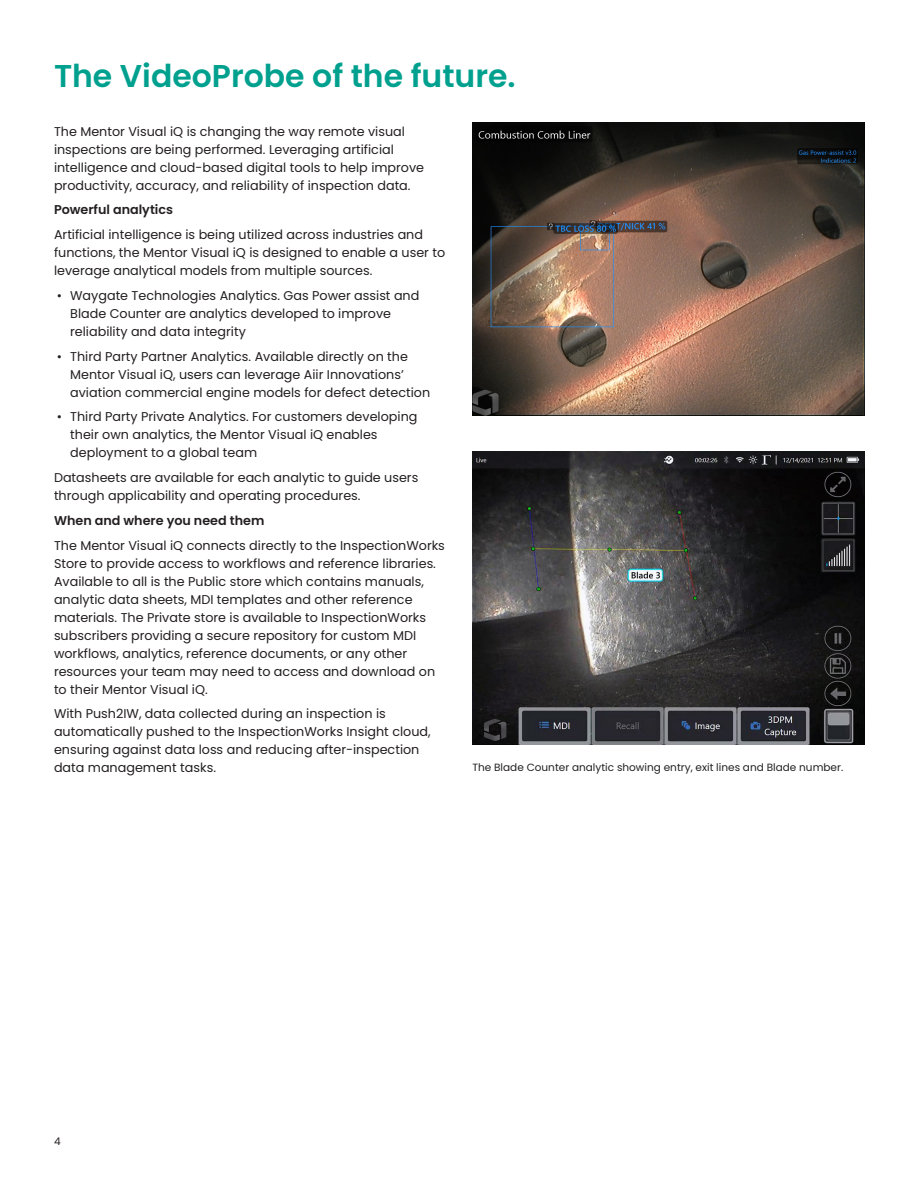
<style>
.page{position:relative;width:918px;height:1188px;background:#fff}
.page>*{position:absolute;margin:0;border:0;box-sizing:border-box;transform-origin:0 0}
._21pt-subhead{font:600 31.5px "Poppins";color:#00a08f}
._8_5pt-body_text{font:12.75px/18px "Poppins";color:#231f20}
._8_5pt-body_text-2{font:600 12.75px "Poppins";color:#231f20}
._7pt-caption{font:10.5px "Poppins";color:#231f20}
</style>
<div class="page">
<img style="left:472px;top:122px;width:392px;height:294px">
<img style="left:472px;top:451px;width:392px;height:294px">
<p class="_21pt-subhead" style="left:54px;top:58px;width:463px">The VideoProbe of the future.</p>
<p class="_8_5pt-body_text" style="left:54px;top:122px;width:372px">The Mentor Visual iQ is changing the way remote visual inspections are being performed. Leveraging artificial intelligence and cloud-based digital tools to help improve productivity, accuracy, and reliability of inspection data.</p>
<p class="_8_5pt-body_text-2" style="left:54px;top:202px;width:121px">Powerful analytics</p>
<p class="_8_5pt-body_text" style="left:54px;top:226px;width:393px">Artificial intelligence is being utilized across industries and functions, the Mentor Visual iQ is designed to enable a user to leverage analytical models from multiple sources.</p>
<p class="_8_5pt-body_text" style="left:70px;top:286px;width:351px;text-indent:-14px">• Waygate Technologies Analytics. Gas Power assist and<br>Blade Counter are analytics developed to improve reliability and data integrity</p>
<p class="_8_5pt-body_text" style="left:70px;top:347px;width:362px;text-indent:-14px">• Third Party Partner Analytics. Available directly on the<br>Mentor Visual iQ, users can leverage Aiir Innovations’ aviation commercial engine models for defect detection</p>
<p class="_8_5pt-body_text" style="left:70px;top:408px;width:349px;text-indent:-14px">• Third Party Private Analytics. For customers developing their own analytics, the Mentor Visual iQ enables deployment to a global team</p>
<p class="_8_5pt-body_text" style="left:54px;top:469px;width:366px">Datasheets are available for each analytic to guide users through applicability and operating procedures.</p>
<p class="_8_5pt-body_text-2" style="left:54px;top:513px;width:212px">When and where you need them</p>
<p class="_8_5pt-body_text" style="left:54px;top:536px;width:392px">The Mentor Visual iQ connects directly to the InspectionWorks Store to provide access to workflows and reference libraries.<br>Available to all is the Public store which contains manuals, analytic data sheets, MDI templates and other reference materials. The Private store is available to InspectionWorks subscribers providing a secure repository for custom MDI workflows, analytics, reference documents, or any other resources your team may need to access and download on to their Mentor Visual iQ.</p>
<p class="_8_5pt-body_text" style="left:54px;top:705px;width:378px">With Push2IW, data collected during an inspection is automatically pushed to the InspectionWorks Insight cloud, ensuring against data loss and reducing after-inspection data management tasks.</p>
<p class="_7pt-caption" style="left:472px;top:761px;width:372px">The Blade Counter analytic showing entry, exit lines and Blade number.</p>
<p class="_7pt-caption" style="left:54px;top:1135px;width:8px">4</p>
</div>
